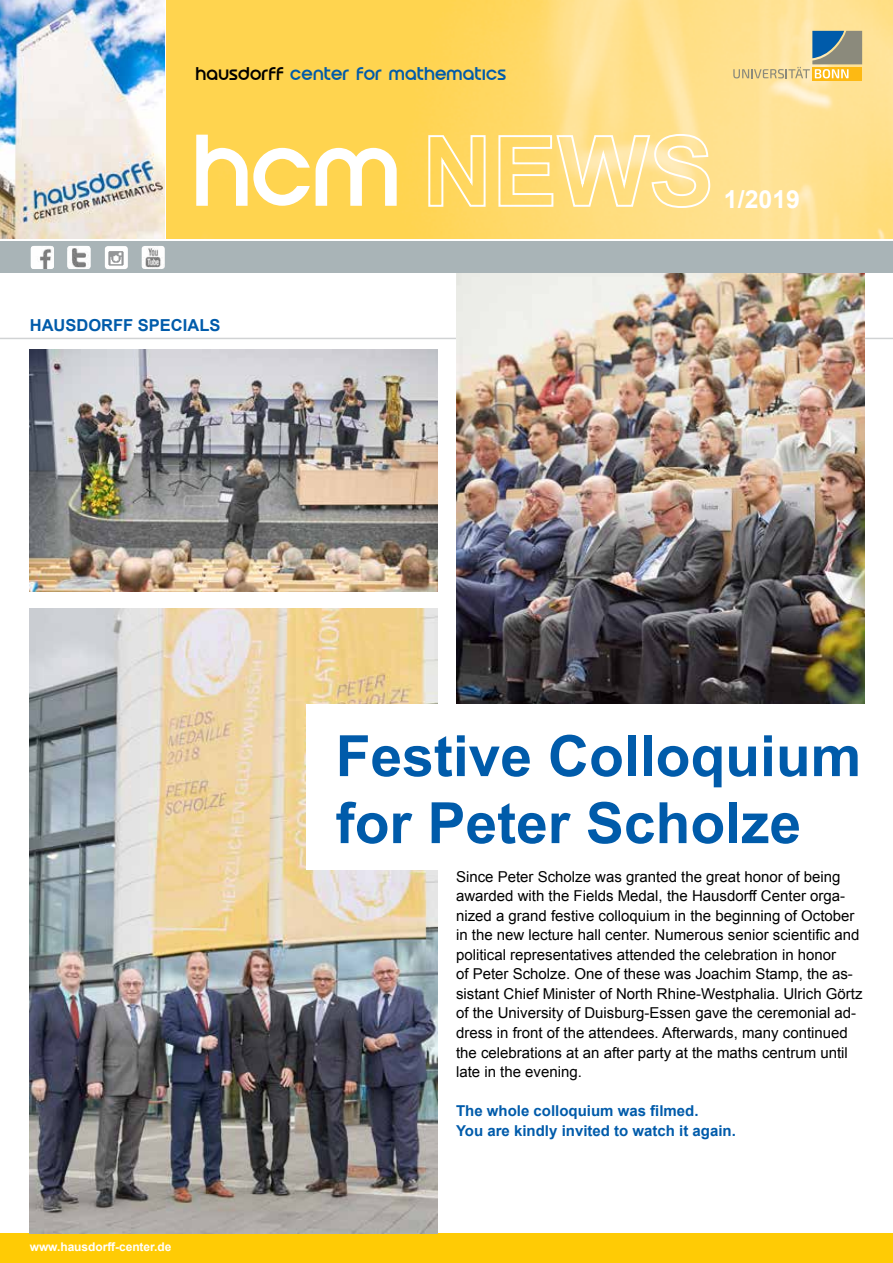
<style>
.page{position:relative;width:893px;height:1263px;background:#fff}
.page>*{position:absolute;margin:0;border:0;box-sizing:border-box;transform-origin:0 0}
.t1{font:500 115.8px "Spruce";color:#fff}
.t2{font:700 57px/67.1px "Arial";color:#005baa}
.t3{font:700 24.9px "Arial";color:#fff}
.t4{font:500 21px "Spruce";letter-spacing:.01em;color:#005baa}
.t5{font:700 16.5px "Arial";color:#005baa}
.t6{font:15px/19.5px "Arial";color:#000}
.t7{font:700 15px/19.5px "Arial";color:#005baa}
.t8{font:700 12px "Arial";letter-spacing:-.005em;color:#fff}
.s1{color:#000}
</style>
<div class="page">
<hr style="left:0;top:338px;width:893px;height:1px;background:#d1d3d4">
<img style="left:456px;top:273px;width:408px;height:431px">
<img style="left:167px;top:0;width:726px;height:239px">
<svg style="left:427px;top:134px;width:60px;height:74px;background:#ffdd78"></svg>
<svg style="left:497px;top:133px;width:214px;height:76px;background:#ffe397"></svg>
<div style="left:0;top:1233px;width:893px;height:30px;background:#ffcb05"></div>
<div style="left:0;top:241px;width:893px;height:32px;background:#a9b4b7"></div>
<img style="left:0;top:0;width:165px;height:239px">
<img style="left:67px;top:246px;width:23px;height:23px">
<img style="left:105px;top:246px;width:23px;height:23px">
<img style="left:142px;top:246px;width:23px;height:23px">
<img style="left:31px;top:246px;width:23px;height:23px">
<svg style="left:812px;top:78px;width:50px;height:3px"></svg>
<svg style="left:733px;top:31px;width:129px;height:47px;background:#cec290"></svg>
<img style="left:30px;top:608px;width:408px;height:625px">
<img style="left:30px;top:349px;width:408px;height:243px">
<div style="left:306px;top:704px;width:150px;height:166px;background:#fff"></div>
<h3 class="t4" style="left:196px;top:65px;width:312px"><span class="s1">hausdorff</span> center for mathematics</h3>
<h1 class="t1" style="left:192px;top:125px;width:210px">HCM</h1>
<p class="t5" style="left:30px;top:314px;width:192px">HAUSDORFF SPECIALS</p>
<h3 class="t3" style="left:724px;top:182px;width:78px">1/2019</h3>
<h2 class="t2" style="left:336px;top:724px;width:527px">Festive Colloquium for Peter Scholze</h2>
<p class="t8" style="left:30px;top:1239px;width:143px">www.hausdorff-center.de</p>
<p class="t6" style="left:456px;top:867px;width:408px">Since Peter Scholze was granted the great honor of being awarded with the Fields Medal, the Hausdorff Center orga&shy;nized a grand festive colloquium in the beginning of October in the new lecture hall center. Numerous senior scientific and political representatives attended the celebration in honor<br>of Peter Scholze. One of these was Joachim Stamp, the as&shy;sistant Chief Minister of North Rhine-Westphalia. Ulrich Görtz of the University of Duisburg-Essen gave the ceremonial ad&shy;dress in front of the attendees. Afterwards, many continued the celebrations at an after party at the maths centrum until late in the evening.</p>
<p class="t7" style="left:456px;top:1101px;width:281px">The whole colloquium was filmed.<br>You are kindly invited to watch it again.</p>
</div>
